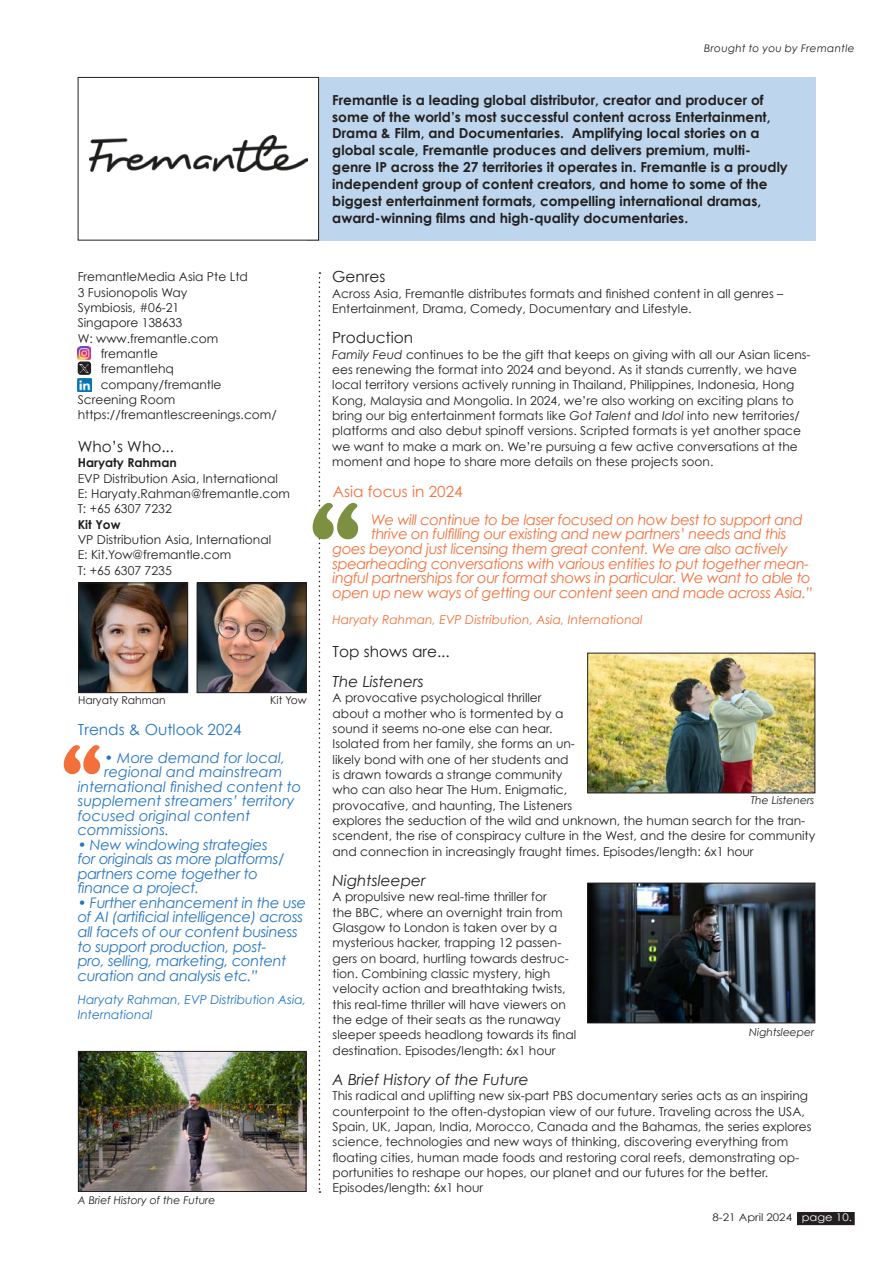
<style>
.page{position:relative;width:893px;height:1263px;background:#fff}
.page>*{position:absolute;margin:0;border:0;box-sizing:border-box;transform-origin:0 0}
.t1{font:italic 15.3px "Century Gothic";color:#231f20}
.t2{font:15.3px "Century Gothic";color:#231f20}
.t3{font:15.3px "Century Gothic";color:#2375c2}
.t4{font:15.3px "Century Gothic";color:#f3703a}
.t5{font:italic 14.55px "Century Gothic";letter-spacing:-.025em;color:#f3703a}
.t6{font:italic 14.55px/14.5px "Century Gothic";letter-spacing:-.02em;color:#2375c2}
.t7{font:italic 14.55px "Century Gothic";color:#2375c2}
.t8{font:700 13.8px/16.8px "Century Gothic";color:#231f20}
.t9{font:12.3px/15.3px "Century Gothic";color:#231f20}
.t10{font:italic 12.3px "Century Gothic";color:#f3703a}
.t11{font:italic 12.3px/15.3px "Century Gothic";color:#2375c2}
.t12{font:700 12.3px "Century Gothic";color:#231f20}
.t13{font:italic 10.65px "Century Gothic";color:#231f20}
.t14{font:10.65px "Century Gothic";color:#231f20}
.t15{font:italic 10.5px "Century Gothic";letter-spacing:.03em;color:#231f20}
.t16{font:10.5px "Century Gothic";color:#231f20;scale:1.1 1}
.s1{font-style:italic}
.s2{color:#fff}
</style>
<div class="page">
<div style="left:308px;top:77px;width:508px;height:163px;background:#bdd6ed"></div>
<div style="left:78px;top:77px;width:241px;height:163px;background:#fff"></div>
<div style="left:78px;top:77px;width:241px;height:163px;border:1px solid #231f20"></div>
<div style="left:78px;top:361px;width:13px;height:14px;border:2px solid #231f20;border-radius:2px"></div>
<img style="left:78px;top:378px;width:13px;height:14px">
<img style="left:89px;top:136px;width:219px;height:36px">
<img style="left:589px;top:885px;width:224px;height:136px">
<div style="left:587px;top:883px;width:228px;height:140px;border:1px solid #231f20"></div>
<svg style="left:313px;top:272px;width:45px;height:921px"></svg>
<svg style="left:64px;top:745px;width:36px;height:29px"></svg>
<img style="left:80px;top:1053px;width:224px;height:137px">
<div style="left:78px;top:1051px;width:228px;height:141px;border:1px solid #231f20"></div>
<img style="left:80px;top:584px;width:106px;height:107px">
<div style="left:78px;top:582px;width:110px;height:111px;border:1px solid #231f20"></div>
<img style="left:199px;top:584px;width:106px;height:107px">
<div style="left:197px;top:582px;width:110px;height:111px;border:1px solid #231f20"></div>
<svg style="left:78px;top:346px;width:13px;height:26px"></svg>
<img style="left:589px;top:655px;width:224px;height:136px">
<div style="left:587px;top:653px;width:228px;height:140px;border:1px solid #231f20"></div>
<div style="left:798px;top:1213px;width:56px;height:11px;background:#231f20"></div>
<div style="left:797px;top:1212px;width:58px;height:13px;border:2px solid #231f20"></div>
<p class="t9" style="left:78px;top:269px;width:172px">FremantleMedia Asia Pte Ltd</p>
<p class="t9" style="left:78px;top:284px;width:111px">3 Fusionopolis Way</p>
<p class="t9" style="left:78px;top:300px;width:103px">Symbiosis, #06-21</p>
<p class="t9" style="left:78px;top:315px;width:106px">Singapore 138633</p>
<p class="t9" style="left:78px;top:330px;width:142px">W: www.fremantle.com</p>
<p class="t9" style="left:101px;top:346px;width:59px">fremantle</p>
<p class="t9" style="left:101px;top:361px;width:75px">fremantlehq</p>
<p class="t9" style="left:101px;top:376px;width:122px">company/fremantle</p>
<p class="t9" style="left:78px;top:392px;width:99px">Screening Room</p>
<p class="t9" style="left:78px;top:407px;width:201px">https://fremantlescreenings.com/</p>
<p class="t2" style="left:78px;top:437px;width:98px">Who’s Who...</p>
<p class="t12" style="left:78px;top:455px;width:101px">Haryaty Rahman</p>
<p class="t9" style="left:78px;top:470px;width:214px">EVP Distribution Asia, International<br>E: Haryaty.Rahman@fremantle.com<br>T: +65 6307 7232</p>
<p class="t12" style="left:78px;top:516px;width:44px">Kit Yow</p>
<p class="t9" style="left:78px;top:532px;width:195px">VP Distribution Asia, International<br>E: Kit.Yow@fremantle.com<br>T: +65 6307 7235</p>
<p class="t14" style="left:78px;top:694px;width:89px">Haryaty Rahman</p>
<p class="t14" style="left:270px;top:694px;width:38px">Kit Yow</p>
<p class="t3" style="left:78px;top:720px;width:165px">Trends &amp; Outlook 2024</p>
<p class="t7" style="left:104px;top:748px;width:182px">• More demand for local,</p>
<p class="t7" style="left:104px;top:763px;width:179px">regional and mainstream</p>
<p class="t7" style="left:78px;top:777px;width:225px">international finished content to</p>
<p class="t7" style="left:78px;top:792px;width:218px">supplement streamers’ territory</p>
<p class="t7" style="left:78px;top:806px;width:174px">focused original content</p>
<p class="t7" style="left:78px;top:821px;width:93px">commissions.</p>
<p class="t6" style="left:78px;top:837px;width:208px">• New windowing strategies for originals as more platforms/ partners come together to finance a project.</p>
<p class="t6" style="left:78px;top:895px;width:230px">• Further enhancement in the use of AI (artificial intelligence) across all facets of our content business to support production, post-<br>pro, selling, marketing, content curation and analysis etc.”</p>
<p class="t11" style="left:78px;top:991px;width:230px">Haryaty Rahman, EVP Distribution Asia,<br>International</p>
<p class="t13" style="left:78px;top:1194px;width:139px">A Brief History of the Future</p>
<p class="t15" style="left:704px;top:42px;width:152px">Brought to you by Fremantle</p>
<p class="t8" style="left:332px;top:91px;width:457px">Fremantle is a leading global distributor, creator and producer of some of the world’s most successful content across Entertainment, Drama &amp; Film, and Documentaries. Amplifying local stories on a global scale, Fremantle produces and delivers premium, multi&shy;genre IP across the 27 territories it operates in. Fremantle is a proudly independent group of content creators, and home to some of the biggest entertainment formats, compelling international dramas, award-winning films and high-quality documentaries.</p>
<p class="t2" style="left:332px;top:267px;width:55px">Genres</p>
<p class="t9" style="left:332px;top:285px;width:453px">Across Asia, Fremantle distributes formats and finished content in all genres –<br>Entertainment, Drama, Comedy, Documentary and Lifestyle.</p>
<p class="t2" style="left:332px;top:329px;width:82px">Production</p>
<p class="t9" style="left:332px;top:346px;width:480px"><span class="s1">Family Feud</span> continues to be the gift that keeps on giving with all our Asian licens&shy;ees renewing the format into 2024 and beyond. As it stands currently, we have local territory versions actively running in Thailand, Philippines, Indonesia, Hong Kong, Malaysia and Mongolia. In 2024, we’re also working on exciting plans to bring our big entertainment formats like <span class="s1">Got Talent</span> and <span class="s1">Idol</span> into new territories/ platforms and also debut spinoff versions. Scripted formats is yet another space we want to make a mark on. We’re pursuing a few active conversations at the moment and hope to share more details on these projects soon.</p>
<p class="t4" style="left:333px;top:483px;width:131px">Asia focus in 2024</p>
<p class="t5" style="left:371px;top:511px;width:433px">We will continue to be laser focused on how best to support and</p>
<p class="t5" style="left:371px;top:525px;width:417px">thrive on fulfilling our existing and new partners’ needs and this</p>
<p class="t5" style="left:333px;top:540px;width:457px">goes beyond just licensing them great content. We are also actively</p>
<p class="t5" style="left:333px;top:554px;width:478px">spearheading conversations with various entities to put together mean-</p>
<p class="t5" style="left:333px;top:569px;width:480px">ingful partnerships for our format shows in particular. We want to able to</p>
<p class="t5" style="left:333px;top:583px;width:482px">open up new ways of getting our content seen and made across Asia.”</p>
<p class="t10" style="left:333px;top:612px;width:312px">Haryaty Rahman, EVP Distribution, Asia, International</p>
<p class="t2" style="left:333px;top:642px;width:119px">Top shows are...</p>
<p class="t1" style="left:333px;top:672px;width:93px">The Listeners</p>
<p class="t9" style="left:333px;top:690px;width:484px">A provocative psychological thriller<br>about a mother who is tormented by a<br>sound it seems no-one else can hear.<br>Isolated from her family, she forms an un-<br>likely bond with one of her students and<br>is drawn towards a strange community<br>who can also hear The Hum. Enigmatic,<br>provocative, and haunting, The Listeners<br>explores the seduction of the wild and unknown, the human search for the tran&shy;scendent, the rise of conspiracy culture in the West, and the desire for community and connection in increasingly fraught times. Episodes/length: 6x1 hour</p>
<p class="t1" style="left:333px;top:871px;width:95px">Nightsleeper</p>
<p class="t9" style="left:333px;top:889px;width:245px">A propulsive new real-time thriller for<br>the BBC, where an overnight train from Glasgow to London is taken over by a mysterious hacker, trapping 12 passen&shy;gers on board, hurtling towards destruc&shy;tion. Combining classic mystery, high velocity action and breathtaking twists, this real-time thriller will have viewers on the edge of their seats as the runaway sleeper speeds headlong towards its final destination. Episodes/length: 6x1 hour</p>
<p class="t1" style="left:333px;top:1070px;width:198px">A Brief History of the Future</p>
<p class="t9" style="left:333px;top:1088px;width:480px">This radical and uplifting new six-part PBS documentary series acts as an inspiring counterpoint to the often-dystopian view of our future. Traveling across the USA, Spain, UK, Japan, India, Morocco, Canada and the Bahamas, the series explores science, technologies and new ways of thinking, discovering everything from floating cities, human made foods and restoring coral reefs, demonstrating op&shy;portunities to reshape our hopes, our planet and our futures for the better.<br>Episodes/length: 6x1 hour</p>
<p class="t13" style="left:751px;top:794px;width:65px">The Listeners</p>
<p class="t13" style="left:749px;top:1025px;width:67px">Nightsleeper</p>
<p class="t16" style="left:712px;top:1211px;width:128px">8-21 April 2024 <span class="s2">page 10.</span></p>
</div>
